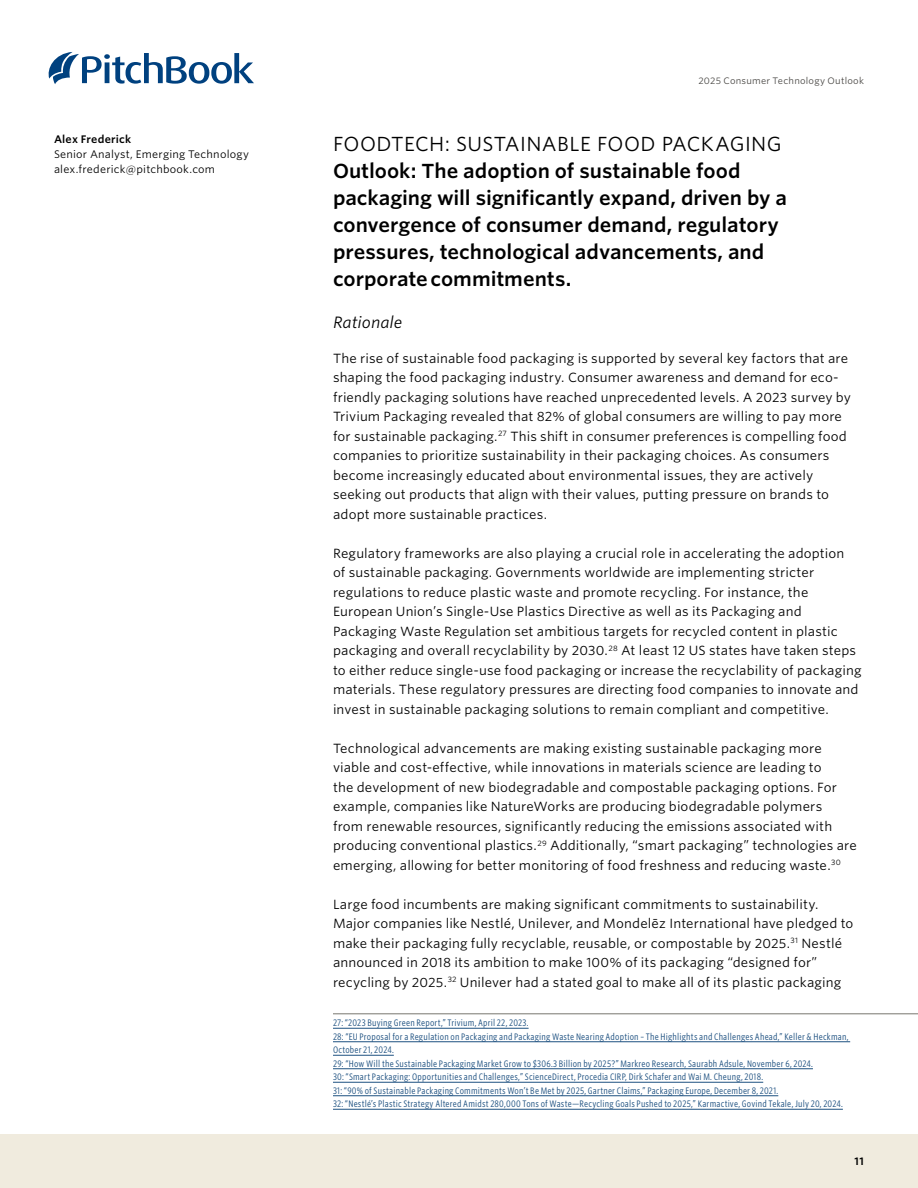
<style>
.page{position:relative;width:918px;height:1188px;background:#fff}
.page>*{position:absolute;margin:0;border:0;box-sizing:border-box;transform-origin:0 0}
.AN_Section_title{font:600 19.5px/27px "Whitney S Sm";letter-spacing:-.005em;color:#000}
.AN_In-text_header_eyebrow{font:19.5px "Whitney S Sm";letter-spacing:.02em;color:#000}
.AN_Subsection_I{font:italic 15.75px "Whitney S Sm";color:#000}
.AN_Body_copy{font:12.75px/19.5px "Whitney S Sm";letter-spacing:.01em;color:#000}
.AN_Sidebar_text{font:10.5px "Whitney S Sm";letter-spacing:.02em;color:#000}
.AN_Sidebar_credit_name{font:600 10.5px "Whitney S Sm";letter-spacing:.02em;color:#000}
.AN_Footnote{font:9px/13.5px "Whitney Cond S Sm";letter-spacing:.02em;color:#1d5080}
.AN_Header{font:9px "Whitney S Sm";letter-spacing:.025em;color:#484643}
</style>
<div class="page">
<div style="left:0;top:1134px;width:918px;height:54px;background:#f0ebde"></div>
<svg style="left:49px;top:52px;width:205px;height:32px"></svg>
<hr style="left:333px;top:1014px;width:585px;height:1px;background:#78766f">
<hr style="left:333px;top:1028px;width:196px;height:1px;background:#1d5080">
<hr style="left:333px;top:1041px;width:517px;height:1px;background:#1d5080">
<hr style="left:333px;top:1055px;width:61px;height:1px;background:#1d5080">
<hr style="left:333px;top:1068px;width:480px;height:1px;background:#1d5080">
<hr style="left:333px;top:1082px;width:430px;height:1px;background:#1d5080">
<hr style="left:333px;top:1095px;width:445px;height:1px;background:#1d5080">
<hr style="left:333px;top:1109px;width:510px;height:1px;background:#1d5080">
<p class="AN_Sidebar_credit_name" style="left:54px;top:132px;width:79px">Alex Frederick</p>
<p class="AN_Sidebar_text" style="left:54px;top:147px;width:197px">Senior Analyst, Emerging Technology</p>
<p class="AN_Sidebar_text" style="left:54px;top:162px;width:163px">alex.frederick@pitchbook.com</p>
<p class="AN_Header" style="left:698px;top:75px;width:167px">2025 Consumer Technology Outlook</p>
<p class="AN_In-text_header_eyebrow" style="left:333px;top:130px;width:450px">FOODTECH: SUSTAINABLE FOOD PACKAGING</p>
<p class="AN_Section_title" style="left:333px;top:157px;width:456px">Outlook: The adoption of sustainable food packaging will significantly expand, driven by a convergence of consumer demand, regulatory pressures, technological advancements, and corporate commitments.</p>
<p class="AN_Subsection_I" style="left:333px;top:311px;width:71px">Rationale</p>
<p class="AN_Body_copy" style="left:333px;top:348px;width:520px">The rise of sustainable food packaging is supported by several key factors that are shaping the food packaging industry. Consumer awareness and demand for eco&shy;friendly packaging solutions have reached unprecedented levels. A 2023 survey by Trivium Packaging revealed that 82% of global consumers are willing to pay more for sustainable packaging.<sup>27</sup> This shift in consumer preferences is compelling food companies to prioritize sustainability in their packaging choices. As consumers become increasingly educated about environmental issues, they are actively seeking out products that align with their values, putting pressure on brands to adopt more sustainable practices.</p>
<p class="AN_Body_copy" style="left:333px;top:543px;width:530px">Regulatory frameworks are also playing a crucial role in accelerating the adoption<br>of sustainable packaging. Governments worldwide are implementing stricter regulations to reduce plastic waste and promote recycling. For instance, the European Union’s Single-Use Plastics Directive as well as its Packaging and Packaging Waste Regulation set ambitious targets for recycled content in plastic packaging and overall recyclability by 2030.<sup>28</sup> At least 12 US states have taken steps to either reduce single-use food packaging or increase the recyclability of packaging materials. These regulatory pressures are directing food companies to innovate and invest in sustainable packaging solutions to remain compliant and competitive.</p>
<p class="AN_Body_copy" style="left:333px;top:738px;width:525px">Technological advancements are making existing sustainable packaging more viable and cost-effective, while innovations in materials science are leading to<br>the development of new biodegradable and compostable packaging options. For example, companies like NatureWorks are producing biodegradable polymers<br>from renewable resources, significantly reducing the emissions associated with producing conventional plastics.<sup>29</sup> Additionally, “smart packaging” technologies are emerging, allowing for better monitoring of food freshness and reducing waste.<sup>30</sup></p>
<p class="AN_Body_copy" style="left:333px;top:894px;width:522px">Large food incumbents are making significant commitments to sustainability.<br>Major companies like Nestlé, Unilever, and Mondelēz International have pledged to make their packaging fully recyclable, reusable, or compostable by 2025.<sup>31</sup> Nestlé announced in 2018 its ambition to make 100% of its packaging “designed for” recycling by 2025.<sup>32</sup> Unilever had a stated goal to make all of its plastic packaging</p>
<p class="AN_Footnote" style="left:333px;top:1016px;width:517px">27: “2023 Buying Green Report,” Trivium, April 22, 2023.<br>28: “EU Proposal for a Regulation on Packaging and Packaging Waste Nearing Adoption – The Highlights and Challenges Ahead,” Keller &amp; Heckman, October 21, 2024.<br>29: “How Will the Sustainable Packaging Market Grow to $306.3 Billion by 2025?” Markreo Research, Saurabh Adsule, November 6, 2024.<br>30: “Smart Packaging: Opportunities and Challenges,” ScienceDirect, Procedia CIRP, Dirk Schafer and Wai M. Cheung, 2018.<br>31: “90% of Sustainable Packaging Commitments Won’t Be Met by 2025, Gartner Claims,” Packaging Europe, December 8, 2021.<br>32: “Nestlé’s Plastic Strategy Altered Amidst 280,000 Tons of Waste—Recycling Goals Pushed to 2025,” Karmactive, Govind Tekale, July 20, 2024.</p>
<p class="AN_Sidebar_credit_name" style="left:855px;top:1154px;width:11px">11</p>
</div>
